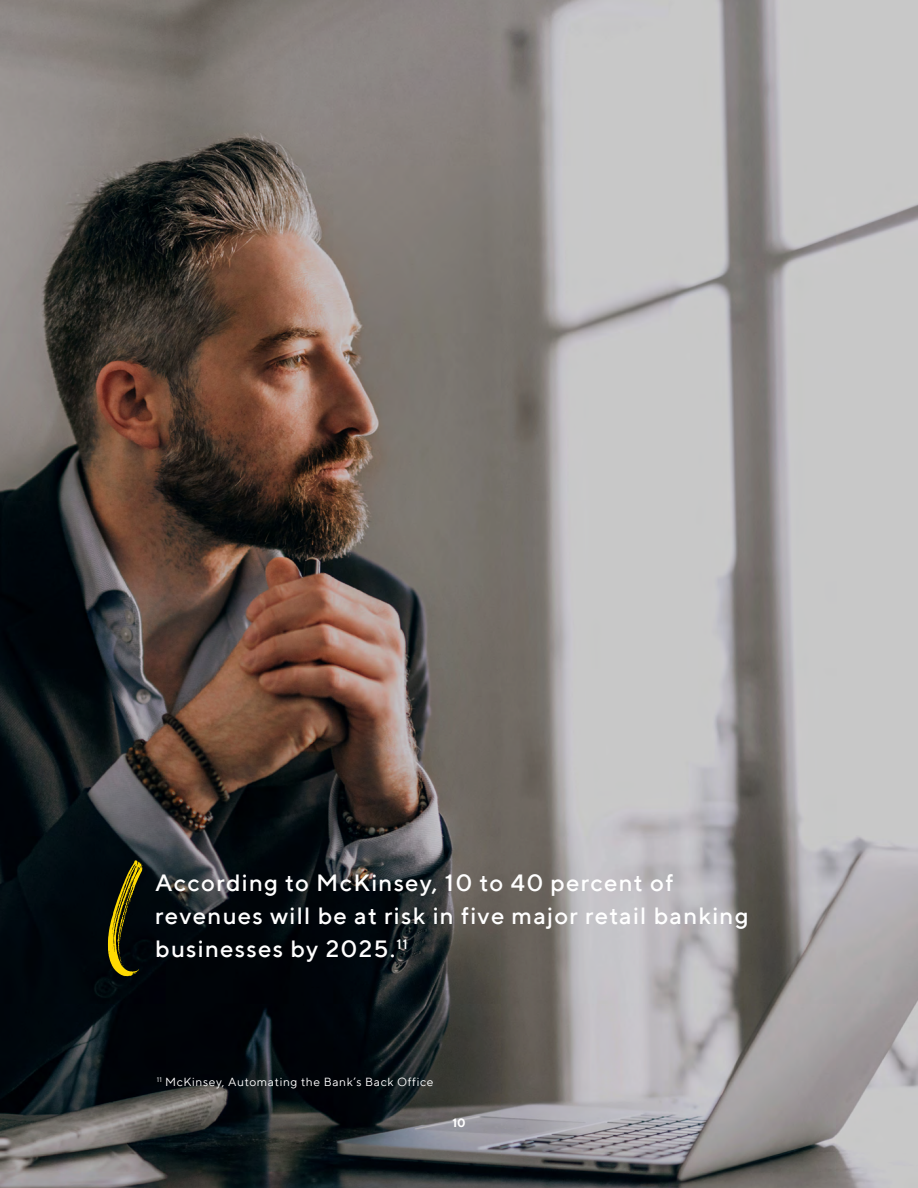
<style>
.page{position:relative;width:918px;height:1188px;background:#fff}
.page>*{position:absolute;margin:0;border:0;box-sizing:border-box;transform-origin:0 0}
.t1{font:500 24px/33px "TT Norms";letter-spacing:.05em;color:#fff}
.t2{font:12px "TT Norms";letter-spacing:.05em;color:#fff}
.t3{font:700 12px "TT Norms";color:#fff}
</style>
<div class="page">
<img style="left:0;top:0;width:918px;height:1188px">
<svg style="left:108px;top:860px;width:35px;height:116px;background:#3e3a09"></svg>
<p class="t1" style="left:155px;top:866px;width:595px">According to McKinsey, 10 to 40 percent of revenues will be at risk in five major retail banking businesses by 2025.<sup>11</sup></p>
<p class="t2" style="left:157px;top:1074px;width:278px"><sup>11</sup> McKinsey, Automating the Bank’s Back Office</p>
<p class="t3" style="left:452px;top:1115px;width:15px">10</p>
</div>
